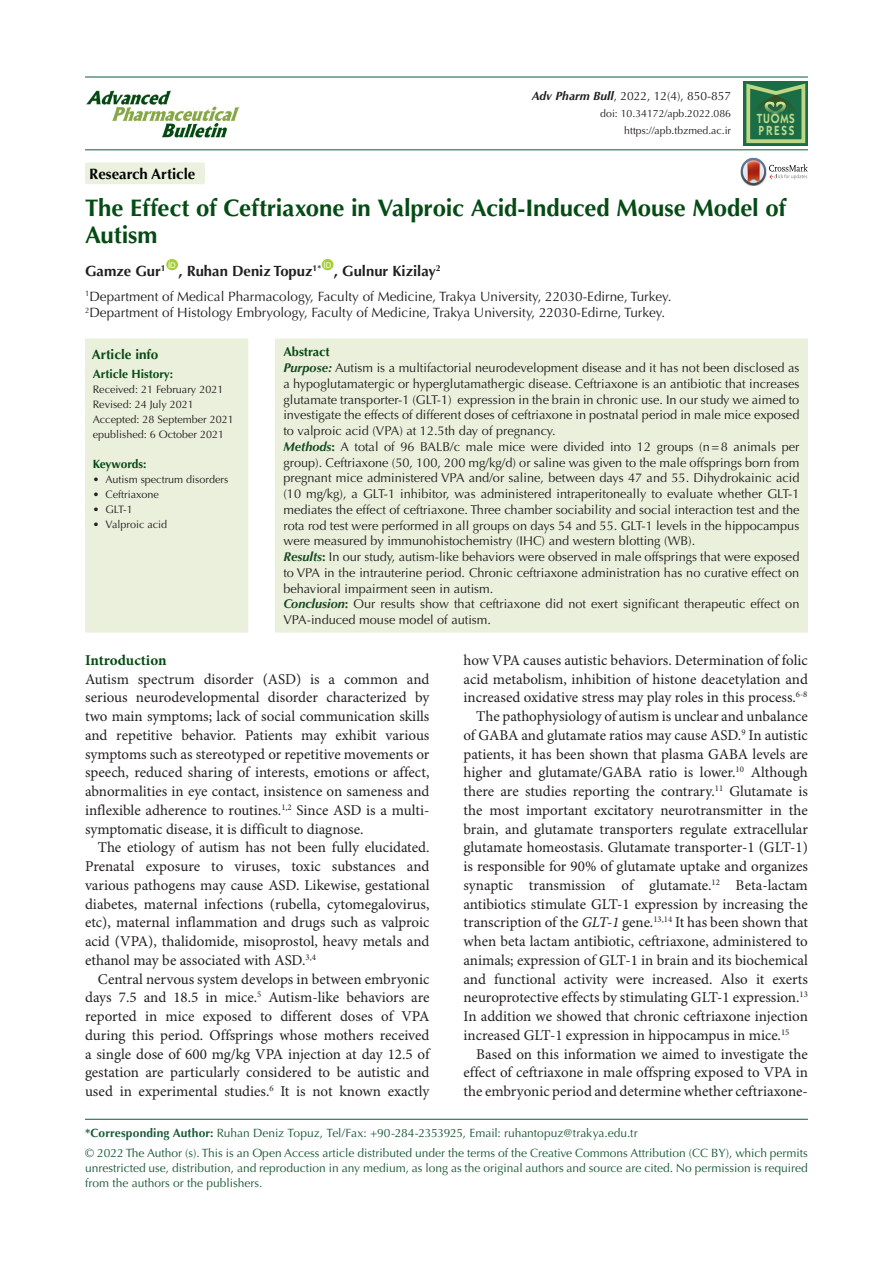
<style>
.page{position:relative;width:893px;height:1263px;background:#fff}
.page>*{position:absolute;margin:0;border:0;box-sizing:border-box;transform-origin:0 0}
.t1{font:700 24px/27px "Optima LT Std";letter-spacing:-.005em;color:#054b14}
.t2{font:15px/18.8px "Minion Pro";color:#231f20;text-align:justify}
.t3{font:700 15px "Optima LT Std";color:#040503}
.t4{font:700 15px "Minion Pro";letter-spacing:-.005em;color:#054b14}
.t5{font:700 14.85px "Optima LT Std";color:#231f20}
.t6{font:13.5px "Optima LT Std";color:#231f20}
.t7{font:700 13.5px "Optima LT Std";color:#054b14}
.t8{font:600 13.35px/11.7px "ITC Kabel Std";letter-spacing:.11em;color:#c1d888;scale:.85 1}
.MDPI_1_6_affiliation{font:12.75px/15.8px "Optima LT Std";color:#231f20;text-align:justify}
.t9{font:700 12.75px "Optima LT Std";color:#054b14}
.corresponding{font:12px/15px "Optima LT Std";color:#195a37;text-align:justify}
.t10{font:12px "Optima LT Std";color:#231f20}
.t11{font:700 12px "Optima LT Std";color:#054b14}
.t12{font:700 12px "Optima LT Std";letter-spacing:-.02em;color:#054b14}
.t13{font:10.8px "Optima LT Std";color:#231f20}
.t14{font:10.5px "Optima LT Std";color:#231f20}
.t15{font:7.8px "Arial";color:#fff}
.s1{font-weight:700;font-style:italic}
.s2{font-weight:700;font-style:italic;color:#164b23}
.s3{font-weight:700;color:#164b23}
.s4{font-style:italic}
.s5{font-weight:700}
</style>
<div class="page">
<hr style="left:85px;top:149px;width:723px;height:1px;background:#1e7252">
<hr style="left:85px;top:76px;width:723px;height:2px;background:#1e7252">
<div style="left:166px;top:259px;width:12px;height:11px;background:#a6ce39;border-radius:50%"></div>
<div style="left:322px;top:259px;width:11px;height:11px;background:#a6ce39;border-radius:50%"></div>
<div style="left:85px;top:162px;width:120px;height:22px;background:#ebf1de;border-radius:2px"></div>
<div style="left:85px;top:338px;width:163px;height:295px;background:#ebf0dc"></div>
<div style="left:275px;top:338px;width:533px;height:295px;background:#ebf0dc"></div>
<svg style="left:741px;top:158px;width:67px;height:27px"></svg>
<hr style="left:85px;top:1119px;width:723px;height:1px;background:#1e7252">
<img style="left:86px;top:90px;width:154px;height:48px">
<svg style="left:743px;top:81px;width:65px;height:65px"></svg>
<svg style="left:746px;top:84px;width:59px;height:59px;background:#478755"></svg>
<p class="t3" style="left:89px;top:165px;width:108px">Research Article</p>
<p class="t10" style="left:532px;top:89px;width:201px"><span class="s1">Adv Pharm Bull</span>, 2022, 12(4), 850-857</p>
<p class="t14" style="left:600px;top:108px;width:132px">doi: 10.34172/apb.2022.086</p>
<p class="t14" style="left:624px;top:125px;width:108px">https://apb.tbzmed.ac.ir</p>
<p class="t8" style="left:757px;top:112px;width:46px">TUOMS<br>PRESS</p>
<p class="t1" style="left:85px;top:195px;width:702px">The Effect of Ceftriaxone in Valproic Acid-Induced Mouse Model of<br>Autism</p>
<p class="t5" style="left:85px;top:262px;width:82px">Gamze Gur<sup>1</sup></p>
<p class="t15" style="left:168px;top:260px;width:9px">ID</p>
<p class="t5" style="left:178px;top:262px;width:144px">, Ruhan Deniz Topuz<sup>1*</sup></p>
<p class="t15" style="left:324px;top:260px;width:9px">ID</p>
<p class="t5" style="left:334px;top:262px;width:108px">, Gulnur Kizilay<sup>2</sup></p>
<p class="t6" style="left:85px;top:288px;width:588px"><sup>1</sup>Department of Medical Pharmacology, Faculty of Medicine, Trakya University, 22030-Edirne, Turkey.</p>
<p class="t6" style="left:85px;top:305px;width:582px"><sup>2</sup>Department of Histology Embryology, Faculty of Medicine, Trakya University, 22030-Edirne, Turkey.</p>
<p class="t7" style="left:92px;top:347px;width:68px">Article info</p>
<p class="t11" style="left:93px;top:367px;width:82px">Article History:</p>
<p class="t13" style="left:93px;top:383px;width:132px">Received: 21 February 2021</p>
<p class="t13" style="left:93px;top:398px;width:103px">Revised: 24 July 2021</p>
<p class="t13" style="left:93px;top:413px;width:143px">Accepted: 28 September 2021</p>
<p class="t13" style="left:93px;top:428px;width:133px">epublished: 6 October 2021</p>
<p class="t12" style="left:93px;top:457px;width:55px">Keywords:</p>
<p class="t13" style="left:93px;top:473px;width:137px">• Autism spectrum disorders</p>
<p class="t13" style="left:93px;top:488px;width:68px">• Ceftriaxone</p>
<p class="t13" style="left:93px;top:503px;width:41px">• GLT-1</p>
<p class="t13" style="left:93px;top:518px;width:76px">• Valproic acid</p>
<p class="t9" style="left:283px;top:345px;width:48px">Abstract</p>
<p class="MDPI_1_6_affiliation" style="left:283px;top:360px;width:517px"><span class="s2">Purpose:</span> Autism is a multifactorial neurodevelopment disease and it has not been disclosed as a hypoglutamatergic or hyperglutamathergic disease. Ceftriaxone is an antibiotic that increases glutamate transporter-1 (GLT-1) expression in the brain in chronic use. In our study we aimed to investigate the effects of different doses of ceftriaxone in postnatal period in male mice exposed to valproic acid (VPA) at 12.5th day of pregnancy.</p>
<p class="MDPI_1_6_affiliation" style="left:283px;top:439px;width:518px"><span class="s2">Methods</span><span class="s3">:</span> A total of 96 BALB/c male mice were divided into 12 groups (n=8 animals per group). Ceftriaxone (50, 100, 200 mg/kg/d) or saline was given to the male offsprings born from pregnant mice administered VPA and/or saline, between days 47 and 55. Dihydrokainic acid (10 mg/kg), a GLT-1 inhibitor, was administered intraperitoneally to evaluate whether GLT-1 mediates the effect of ceftriaxone. Three chamber sociability and social interaction test and the rota rod test were performed in all groups on days 54 and 55. GLT-1 levels in the hippocampus were measured by immunohistochemistry (IHC) and western blotting (WB).</p>
<p class="MDPI_1_6_affiliation" style="left:283px;top:549px;width:517px"><span class="s2">Results</span><span class="s3">:</span> In our study, autism-like behaviors were observed in male offsprings that were exposed to VPA in the intrauterine period. Chronic ceftriaxone administration has no curative effect on behavioral impairment seen in autism.</p>
<p class="MDPI_1_6_affiliation" style="left:283px;top:596px;width:518px"><span class="s2">Conclusion</span><span class="s3">:</span> Our results show that ceftriaxone did not exert significant therapeutic effect on<br>VPA-induced mouse model of autism.</p>
<p class="t2" style="left:463px;top:651px;width:346px">how VPA causes autistic behaviors. Determination of folic acid metabolism, inhibition of histone deacetylation and increased oxidative stress may play roles in this process.<sup>6-8</sup></p>
<p class="t2" style="left:463px;top:707px;width:346px;text-indent:13px">The pathophysiology of autism is unclear and unbalance of GABA and glutamate ratios may cause ASD.<sup>9</sup> In autistic patients, it has been shown that plasma GABA levels are higher and glutamate/GABA ratio is lower.<sup>10</sup> Although there are studies reporting the contrary.<sup>11</sup> Glutamate is the most important excitatory neurotransmitter in the brain, and glutamate transporters regulate extracellular glutamate homeostasis. Glutamate transporter-1 (GLT-1) is responsible for 90% of glutamate uptake and organizes synaptic transmission of glutamate.<sup>12</sup> Beta-lactam antibiotics stimulate GLT-1 expression by increasing the transcription of the <span class="s4">GLT-1</span> gene.<sup>13,14</sup> It has been shown that when beta lactam antibiotic, ceftriaxone, administered to animals; expression of GLT-1 in brain and its biochemical and functional activity were increased. Also it exerts neuroprotective effects by stimulating GLT-1 expression.<sup>13<br></sup>In addition we showed that chronic ceftriaxone injection increased GLT-1 expression in hippocampus in mice.<sup>15</sup></p>
<p class="t2" style="left:463px;top:1045px;width:346px;text-indent:13px">Based on this information we aimed to investigate the effect of ceftriaxone in male offspring exposed to VPA in the embryonic period and determine whether ceftriaxone-</p>
<p class="corresponding" style="left:85px;top:1126px;width:554px"><span class="s5">*Corresponding Author:</span> Ruhan Deniz Topuz, Tel/Fax: +90-284-2353925, Email: ruhantopuz@trakya.edu.tr</p>
<p class="corresponding" style="left:85px;top:1145px;width:724px">© 2022 The Author (s). This is an Open Access article distributed under the terms of the Creative Commons Attribution (CC BY), which permits unrestricted use, distribution, and reproduction in any medium, as long as the original authors and source are cited. No permission is required from the authors or the publishers.</p>
<p class="t4" style="left:85px;top:649px;width:83px">Introduction</p>
<p class="t2" style="left:85px;top:670px;width:346px">Autism spectrum disorder (ASD) is a common and serious neurodevelopmental disorder characterized by two main symptoms; lack of social communication skills and repetitive behavior. Patients may exhibit various symptoms such as stereotyped or repetitive movements or speech, reduced sharing of interests, emotions or affect, abnormalities in eye contact, insistence on sameness and inflexible adherence to routines.<sup>1,2</sup> Since ASD is a multi&shy;symptomatic disease, it is difficult to diagnose.</p>
<p class="t2" style="left:85px;top:839px;width:346px;text-indent:13px">The etiology of autism has not been fully elucidated.<br>Prenatal exposure to viruses, toxic substances and various pathogens may cause ASD. Likewise, gestational diabetes, maternal infections (rubella, cytomegalovirus, etc), maternal inflammation and drugs such as valproic acid (VPA), thalidomide, misoprostol, heavy metals and ethanol may be associated with ASD.<sup>3,4</sup></p>
<p class="t2" style="left:85px;top:970px;width:346px;text-indent:13px">Central nervous system develops in between embryonic days 7.5 and 18.5 in mice.<sup>5</sup> Autism-like behaviors are reported in mice exposed to different doses of VPA during this period. Offsprings whose mothers received a single dose of 600 mg/kg VPA injection at day 12.5 of gestation are particularly considered to be autistic and used in experimental studies.<sup>6</sup> It is not known exactly</p>
</div>
